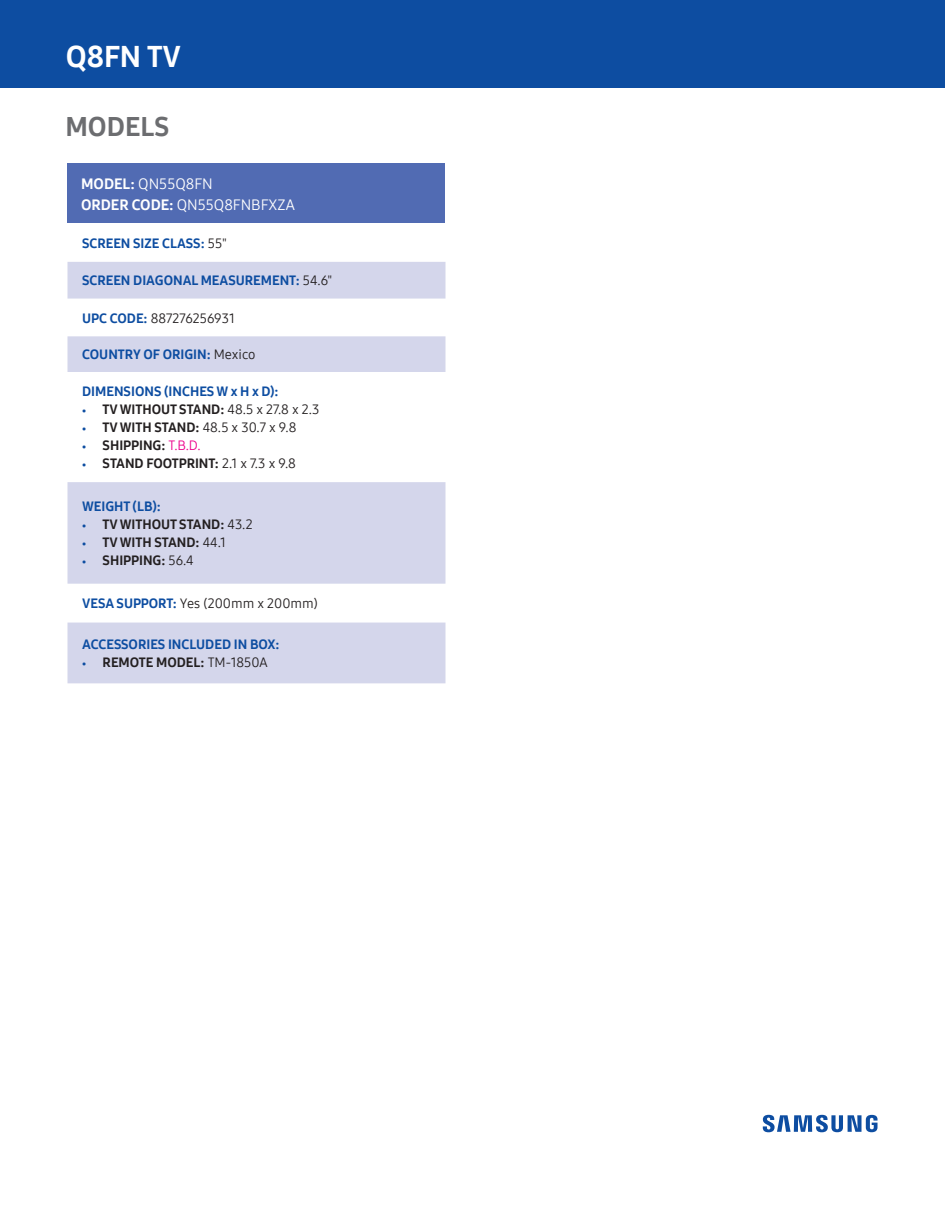
<style>
.page{position:relative;width:945px;height:1215px;background:#fff}
.page>*{position:absolute;margin:0;border:0;box-sizing:border-box;transform-origin:0 0}
.t1{font:30px "Samsung One 800";color:#fff}
.t2{font:27px "Samsung One 800";color:#6c6d70}
.t3{font:15px/21px "Samsung One 400";color:#fff}
.t4{font:13.5px "Samsung One 800";color:#231f20}
.t5{font:13.5px "Samsung One 800";color:#0d4da1}
.t6{font:13.5px "Samsung One 400";color:#231f20}
.s1{font-family:"Samsung One 800"}
.s2{font-family:"Samsung One 400";color:#231f20}
.s3{font-family:"Samsung One 800";color:#0d4da1}
.s4{font-size:9px;color:#0d4da1}
.s5{font-family:"Samsung One 400"}
.s6{font-family:"Samsung One 800";font-size:9px;color:#0d4da1}
.s7{font-family:"Samsung One 400";color:#ed028c}
</style>
<div class="page">
<div style="left:0;top:0;width:945px;height:87px;background:#0d4da1"></div>
<svg style="left:763px;top:1115px;width:115px;height:17px"></svg>
<div style="left:68px;top:164px;width:378px;height:59px;background:#516bb3"></div>
<svg style="left:68px;top:262px;width:378px;height:421px;fill:#d4d6eb"></svg>
<h1 class="t1" style="left:66px;top:39px;width:117px">Q8FN TV</h1>
<h2 class="t2" style="left:65px;top:111px;width:105px">MODELS</h2>
<p class="t3" style="left:81px;top:173px;width:216px"><span class="s1">MODEL:</span> QN55Q8FN<br><span class="s1">ORDER CODE:</span> QN55Q8FNBFXZA</p>
<p class="t5" style="left:82px;top:235px;width:146px">SCREEN SIZE CLASS: <span class="s2">55"</span></p>
<p class="t5" style="left:82px;top:273px;width:252px">SCREEN DIAGONAL MEASUREMENT: <span class="s2">54.6"</span></p>
<p class="t6" style="left:82px;top:310px;width:154px"><span class="s3">UPC CODE:</span> 887276256931</p>
<p class="t5" style="left:82px;top:347px;width:175px">COUNTRY OF ORIGIN: <span class="s2">Mexico</span></p>
<p class="t5" style="left:82px;top:384px;width:198px">DIMENSIONS (INCHES W x H x D):</p>
<p class="t4" style="left:82px;top:402px;width:239px"><span class="s4">•</span> TV WITHOUT STAND: <span class="s5">48.5 x 27.8 x 2.3</span></p>
<p class="t6" style="left:82px;top:420px;width:216px"><span class="s6">•</span> <span class="s1">TV WITH STAND:</span> 48.5 x 30.7 x 9.8</p>
<p class="t4" style="left:82px;top:438px;width:120px"><span class="s4">•</span> SHIPPING: <span class="s7">T.B.D.</span></p>
<p class="t4" style="left:82px;top:456px;width:215px"><span class="s4">•</span> STAND FOOTPRINT: <span class="s5">2.1 x 7.3 x 9.8</span></p>
<p class="t5" style="left:82px;top:499px;width:80px">WEIGHT (LB):</p>
<p class="t4" style="left:82px;top:517px;width:172px"><span class="s4">•</span> TV WITHOUT STAND: <span class="s5">43.2</span></p>
<p class="t4" style="left:82px;top:535px;width:145px"><span class="s4">•</span> TV WITH STAND: <span class="s5">44.1</span></p>
<p class="t4" style="left:82px;top:553px;width:113px"><span class="s4">•</span> SHIPPING: <span class="s5">56.4</span></p>
<p class="t6" style="left:82px;top:596px;width:237px"><span class="s3">VESA SUPPORT:</span> Yes (200mm x 200mm)</p>
<p class="t5" style="left:82px;top:637px;width:199px">ACCESSORIES INCLUDED IN BOX:</p>
<p class="t4" style="left:82px;top:655px;width:187px"><span class="s4">•</span> REMOTE MODEL: <span class="s5">TM-1850A</span></p>
</div>
